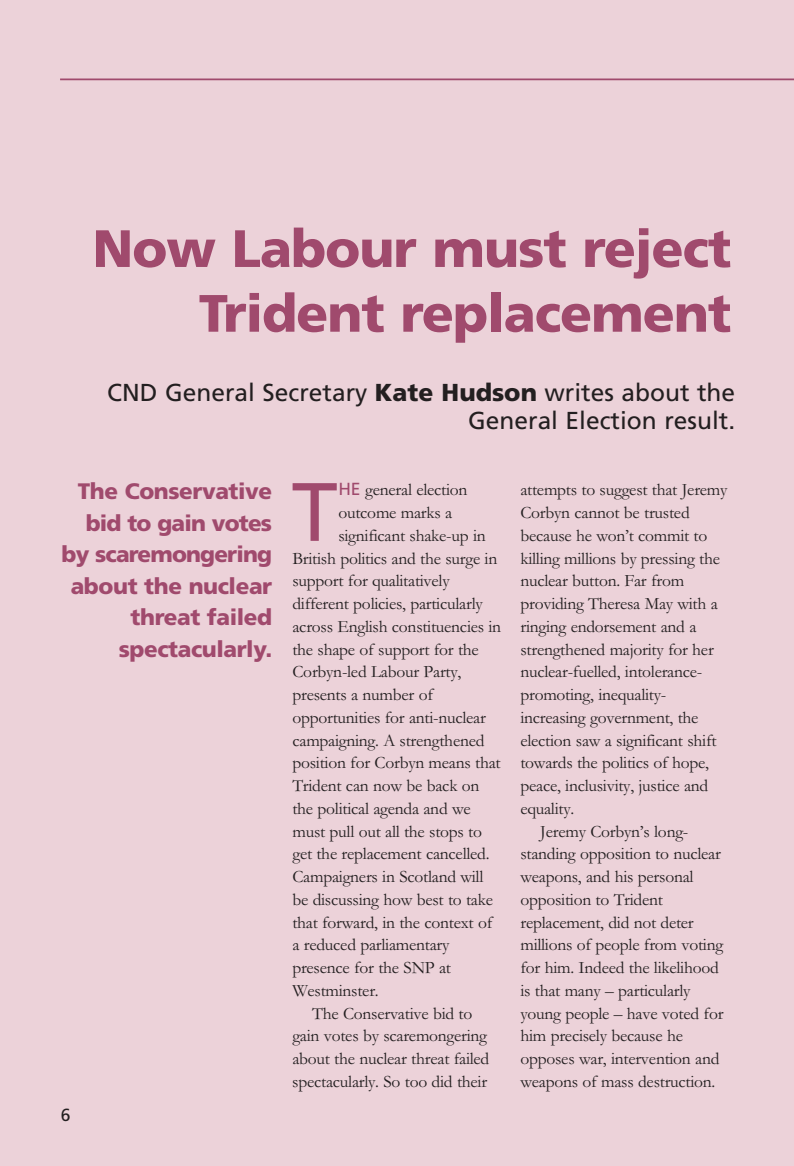
<style>
.page{position:relative;width:794px;height:1166px;background:#ecd2d9}
.page>*{position:absolute;margin:0;border:0;box-sizing:border-box;transform-origin:0 0}
.t1{font:82.6px "Frutiger";color:#a04a6d}
.t2{font:900 52.5px/64.8px "Frutiger";letter-spacing:-.02em;color:#a04a6d;text-align:right}
.t3{font:24.5px/28px "Frutiger";color:#231f20;text-align:right}
.t4{font:900 22.4px/31.5px "Frutiger";letter-spacing:-.02em;color:#a04a6d;text-align:right}
.t5{font:17.5px "Garamond";letter-spacing:-.015em;color:#231f20}
.t6{font:17.5px "Frutiger";color:#231f20}
.s1{font-weight:900}
.s2{font-family:"Frutiger";color:#a04a6d}
</style>
<div class="page">
<hr style="left:60px;top:78px;width:734px;height:2px;background:#a04a6d">
<h2 class="t2" style="left:92px;top:220px;width:640px">Now Labour must reject<br>Trident replacement</h2>
<h3 class="t3" style="left:107px;top:380px;width:629px">CND General Secretary <span class="s1">Kate Hudson</span> writes about the<br>General Election result.</h3>
<p class="t4" style="left:62px;top:477px;width:212px">The Conservative bid to gain votes by scaremongering about the nuclear threat failed spectacularly.</p>
<p class="t6" style="left:61px;top:1108px;width:11px">6</p>
<h1 class="t1" style="left:292px;top:479px;width:47px">T</h1>
<p class="t5" style="left:338px;top:479px;width:131px"><span class="s2">HE</span> general election</p>
<p class="t5" style="left:338px;top:502px;width:115px">outcome marks a</p>
<p class="t5" style="left:338px;top:524px;width:149px">significant shake-up in</p>
<p class="t5" style="left:292px;top:547px;width:206px">British politics and the surge in</p>
<p class="t5" style="left:292px;top:570px;width:159px">support for qualitatively</p>
<p class="t5" style="left:292px;top:593px;width:192px">different policies, particularly</p>
<p class="t5" style="left:292px;top:615px;width:210px">across English constituencies in</p>
<p class="t5" style="left:292px;top:638px;width:188px">the shape of support for the</p>
<p class="t5" style="left:292px;top:661px;width:170px">Corbyn-led Labour Party,</p>
<p class="t5" style="left:292px;top:684px;width:142px">presents a number of</p>
<p class="t5" style="left:292px;top:706px;width:195px">opportunities for anti-nuclear</p>
<p class="t5" style="left:292px;top:729px;width:193px">campaigning. A strengthened</p>
<p class="t5" style="left:292px;top:752px;width:210px">position for Corbyn means that</p>
<p class="t5" style="left:292px;top:775px;width:188px">Trident can now be back on</p>
<p class="t5" style="left:292px;top:797px;width:180px">the political agenda and we</p>
<p class="t5" style="left:292px;top:820px;width:191px">must pull out all the stops to</p>
<p class="t5" style="left:292px;top:843px;width:199px">get the replace ment cancelled.</p>
<p class="t5" style="left:292px;top:866px;width:192px">Campaigners in Scotland will</p>
<p class="t5" style="left:292px;top:888px;width:202px">be discussing how best to take</p>
<p class="t5" style="left:292px;top:911px;width:201px">that forward, in the context of</p>
<p class="t5" style="left:292px;top:934px;width:159px">a reduced parlia mentary</p>
<p class="t5" style="left:292px;top:957px;width:160px">presence for the SNP at</p>
<p class="t5" style="left:292px;top:979px;width:88px">Westminster.</p>
<p class="t5" style="left:312px;top:1002px;width:162px">The Conservative bid to</p>
<p class="t5" style="left:292px;top:1025px;width:196px">gain votes by scaremongering</p>
<p class="t5" style="left:292px;top:1048px;width:198px">about the nuclear threat failed</p>
<p class="t5" style="left:292px;top:1070px;width:196px">spectacularly. So too did their</p>
<p class="t5" style="left:520px;top:479px;width:209px">attempts to suggest that Jeremy</p>
<p class="t5" style="left:520px;top:502px;width:171px">Corbyn cannot be trusted</p>
<p class="t5" style="left:520px;top:524px;width:188px">because he won’t commit to</p>
<p class="t5" style="left:520px;top:547px;width:201px">killing millions by pressing the</p>
<p class="t5" style="left:520px;top:570px;width:165px">nuclear button. Far from</p>
<p class="t5" style="left:520px;top:593px;width:199px">providing Theresa May with a</p>
<p class="t5" style="left:520px;top:615px;width:177px">ringing endorsement and a</p>
<p class="t5" style="left:520px;top:638px;width:195px">strengthened majority for her</p>
<p class="t5" style="left:520px;top:661px;width:183px">nuclear-fuelled, intolerance-</p>
<p class="t5" style="left:520px;top:684px;width:147px">promoting, inequality-</p>
<p class="t5" style="left:520px;top:706px;width:180px">increasing government, the</p>
<p class="t5" style="left:520px;top:729px;width:198px">election saw a significant shift</p>
<p class="t5" style="left:520px;top:752px;width:190px">towards the politics of hope,</p>
<p class="t5" style="left:520px;top:775px;width:189px">peace, inclusivity, justice and</p>
<p class="t5" style="left:520px;top:797px;width:55px">equality.</p>
<p class="t5" style="left:540px;top:820px;width:150px">Jeremy Corbyn’s long -</p>
<p class="t5" style="left:520px;top:843px;width:202px">standing opposition to nuclear</p>
<p class="t5" style="left:520px;top:866px;width:175px">weapons, and his personal</p>
<p class="t5" style="left:520px;top:888px;width:144px">opposition to Trident</p>
<p class="t5" style="left:520px;top:911px;width:175px">replacement, did not deter</p>
<p class="t5" style="left:520px;top:934px;width:204px">millions of people from voting</p>
<p class="t5" style="left:520px;top:957px;width:200px">for him. Indeed the likelihood</p>
<p class="t5" style="left:520px;top:979px;width:172px">is that many – particularly</p>
<p class="t5" style="left:520px;top:1002px;width:205px">young people – have voted for</p>
<p class="t5" style="left:520px;top:1025px;width:164px">him precisely because he</p>
<p class="t5" style="left:520px;top:1048px;width:201px">opposes war, intervention and</p>
<p class="t5" style="left:520px;top:1070px;width:196px">weapons of mass destruction.</p>
</div>
